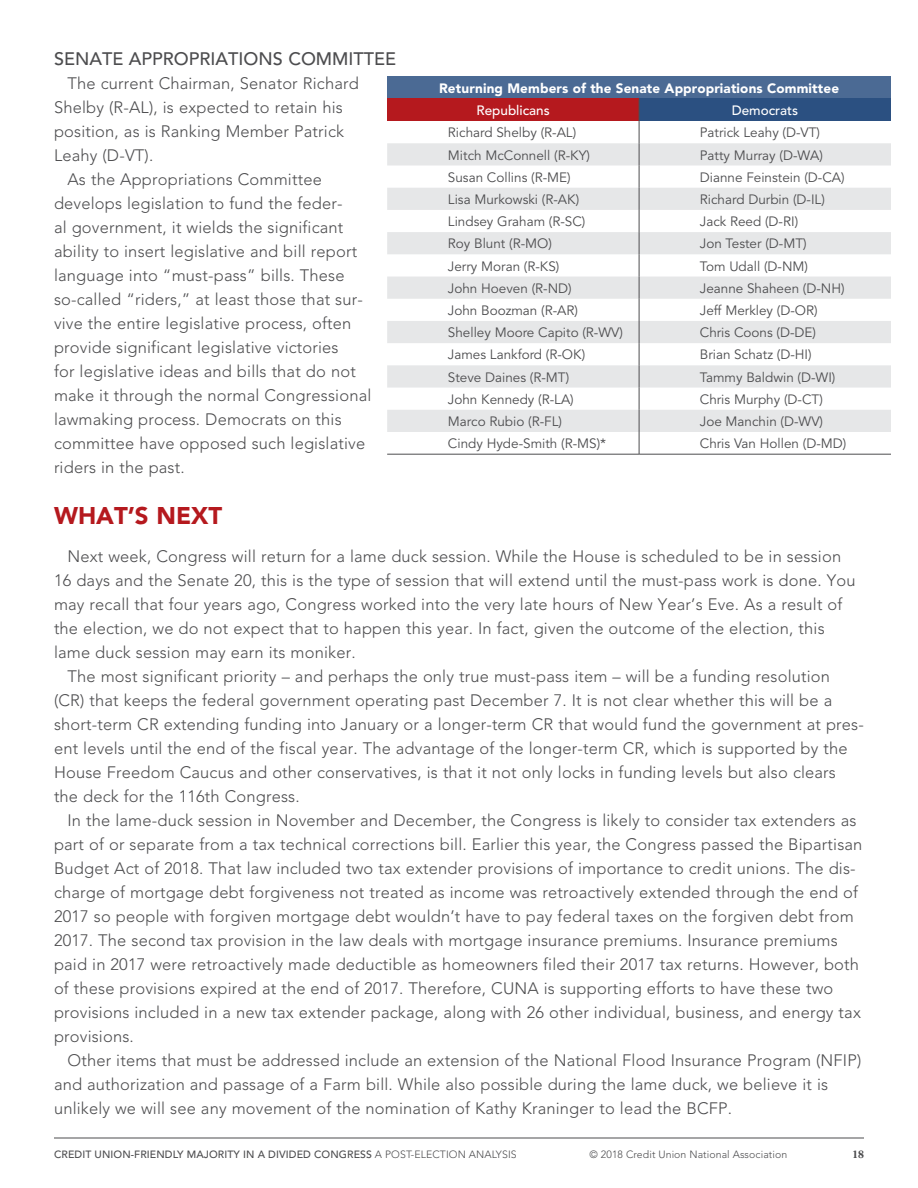
<style>
.page{position:relative;width:918px;height:1188px;background:#fff}
.page>*{position:absolute;margin:0;border:0;box-sizing:border-box;transform-origin:0 0}
.t1{font:900 24px "Avenir LT Std";color:#b5191e}
.t2{font:500 18px "Avenir LT Std";color:#4d4d4f}
.Body{font:300 16.5px/24px "Avenir LT Std";letter-spacing:.01em;color:#4d4d4f}
.Table_body{font:13.5px "Avenir LT Std";color:#4d4d4f}
.Table_Head{font:900 13.5px "Avenir LT Std";letter-spacing:.01em;color:#fff}
.Table_Subhead{font:500 13.5px "Avenir LT Std";color:#fff}
.t3{font:500 10.5px "Avenir LT Std";letter-spacing:.01em;color:#4d4d4f}
.t4{font:300 10.5px "Avenir LT Std";letter-spacing:.01em;color:#4d4d4f}
.t5{font:700 10.5px "Cheltenham Std";color:#4d4d4f}
.s1{font-weight:300}
</style>
<div class="page">
<hr style="left:54px;top:1138px;width:810px;height:1px;background:#4d4d4f">
<div style="left:387px;top:77px;width:504px;height:22px;background:#4b6a94"></div>
<div style="left:387px;top:99px;width:252px;height:22px;background:#b5191e"></div>
<div style="left:639px;top:99px;width:252px;height:22px;background:#2b5081"></div>
<svg style="left:387px;top:143px;width:504px;height:289px;fill:#e6e7e8"></svg>
<svg style="left:639px;top:99px;width:1px;height:355px"></svg>
<hr style="left:387px;top:454px;width:252px;height:1px;background:#4d4d4f">
<hr style="left:639px;top:454px;width:252px;height:1px;background:#4d4d4f">
<h3 class="t2" style="left:54px;top:49px;width:344px">SENATE APPROPRIATIONS COMMITTEE</h3>
<p class="Body" style="left:54px;top:72px;width:306px;text-indent:14px">The current Chairman, Senator Richard Shelby (R-AL), is expected to retain his position, as is Ranking Member Patrick Leahy (D-VT).</p>
<p class="Body" style="left:54px;top:168px;width:319px;text-indent:14px">As the Appropriations Committee develops legislation to fund the feder-<br>al government, it wields the significant ability to insert legislative and bill report language into “must-pass” bills. These so-called “riders,” at least those that sur&shy;vive the entire legislative process, often provide significant legislative victories<br>for legislative ideas and bills that do not make it through the normal Congressional lawmaking process. Democrats on this committee have opposed such legislative riders in the past.</p>
<h1 class="t1" style="left:54px;top:502px;width:170px">WHAT’S NEXT</h1>
<p class="Body" style="left:54px;top:544px;width:803px;text-indent:14px">Next week, Congress will return for a lame duck session. While the House is scheduled to be in session 16 days and the Senate 20, this is the type of session that will extend until the must-pass work is done. You may recall that four years ago, Congress worked into the very late hours of New Year’s Eve. As a result of the election, we do not expect that to happen this year. In fact, given the outcome of the election, this lame duck session may earn its moniker.</p>
<p class="Body" style="left:54px;top:664px;width:812px;text-indent:14px">The most significant priority – and perhaps the only true must-pass item – will be a funding resolution (CR) that keeps the federal government operating past December 7. It is not clear whether this will be a short-term CR extending funding into January or a longer-term CR that would fund the government at pres&shy;ent levels until the end of the fiscal year. The advantage of the longer-term CR, which is supported by the House Freedom Caucus and other conservatives, is that it not only locks in funding levels but also clears the deck for the 116th Congress.</p>
<p class="Body" style="left:54px;top:808px;width:810px;text-indent:14px">In the lame-duck session in November and December, the Congress is likely to consider tax extenders as part of or separate from a tax technical corrections bill. Earlier this year, the Congress passed the Bipartisan Budget Act of 2018. That law included two tax extender provisions of importance to credit unions. The dis&shy;charge of mortgage debt forgiveness not treated as income was retroactively extended through the end of 2017 so people with forgiven mortgage debt wouldn’t have to pay federal taxes on the forgiven debt from 2017. The second tax provision in the law deals with mortgage insurance premiums. Insurance premiums paid in 2017 were retroactively made deductible as homeowners filed their 2017 tax returns. However, both of these provisions expired at the end of 2017. Therefore, CUNA is supporting efforts to have these two provisions included in a new tax extender package, along with 26 other individual, business, and energy tax provisions.</p>
<p class="Body" style="left:54px;top:1048px;width:809px;text-indent:14px">Other items that must be addressed include an extension of the National Flood Insurance Program (NFIP) and authorization and passage of a Farm bill. While also possible during the lame duck, we believe it is unlikely we will see any movement of the nomination of Kathy Kraninger to lead the BCFP.</p>
<p class="Table_Head" style="left:439px;top:80px;width:402px">Returning Members of the Senate Appropriations Committee</p>
<p class="Table_Subhead" style="left:477px;top:103px;width:75px">Republicans</p>
<p class="Table_Subhead" style="left:732px;top:103px;width:68px">Democrats</p>
<p class="Table_body" style="left:448px;top:125px;width:130px">Richard Shelby (R-AL)</p>
<p class="Table_body" style="left:700px;top:125px;width:122px">Patrick Leahy (D-VT)</p>
<p class="Table_body" style="left:448px;top:147px;width:144px">Mitch McConnell (R-KY)</p>
<p class="Table_body" style="left:700px;top:147px;width:125px">Patty Murray (D-WA)</p>
<p class="Table_body" style="left:448px;top:169px;width:124px">Susan Collins (R-ME)</p>
<p class="Table_body" style="left:700px;top:169px;width:146px">Dianne Feinstein (D-CA)</p>
<p class="Table_body" style="left:448px;top:191px;width:133px">Lisa Murkowski (R-AK)</p>
<p class="Table_body" style="left:700px;top:191px;width:127px">Richard Durbin (D-IL)</p>
<p class="Table_body" style="left:448px;top:214px;width:139px">Lindsey Graham (R-SC)</p>
<p class="Table_body" style="left:700px;top:214px;width:100px">Jack Reed (D-RI)</p>
<p class="Table_body" style="left:448px;top:236px;width:106px">Roy Blunt (R-MO)</p>
<p class="Table_body" style="left:700px;top:236px;width:108px">Jon Tester (D-MT)</p>
<p class="Table_body" style="left:448px;top:258px;width:113px">Jerry Moran (R-KS)</p>
<p class="Table_body" style="left:700px;top:258px;width:110px">Tom Udall (D-NM)</p>
<p class="Table_body" style="left:448px;top:280px;width:125px">John Hoeven (R-ND)</p>
<p class="Table_body" style="left:700px;top:280px;width:146px">Jeanne Shaheen (D-NH)</p>
<p class="Table_body" style="left:448px;top:303px;width:132px">John Boozman (R-AR)</p>
<p class="Table_body" style="left:700px;top:303px;width:119px">Jeff Merkley (D-OR)</p>
<p class="Table_body" style="left:448px;top:325px;width:177px">Shelley Moore Capito (R-WV)</p>
<p class="Table_body" style="left:700px;top:325px;width:118px">Chris Coons (D-DE)</p>
<p class="Table_body" style="left:448px;top:347px;width:139px">James Lankford (R-OK)</p>
<p class="Table_body" style="left:700px;top:347px;width:113px">Brian Schatz (D-HI)</p>
<p class="Table_body" style="left:448px;top:369px;width:123px">Steve Daines (R-MT)</p>
<p class="Table_body" style="left:700px;top:369px;width:137px">Tammy Baldwin (D-WI)</p>
<p class="Table_body" style="left:448px;top:391px;width:127px">John Kennedy (R-LA)</p>
<p class="Table_body" style="left:700px;top:391px;width:125px">Chris Murphy (D-CT)</p>
<p class="Table_body" style="left:448px;top:414px;width:116px">Marco Rubio (R-FL)</p>
<p class="Table_body" style="left:700px;top:414px;width:125px">Joe Manchin (D-WV)</p>
<p class="Table_body" style="left:448px;top:436px;width:160px">Cindy Hyde-Smith (R-MS)*</p>
<p class="Table_body" style="left:700px;top:436px;width:148px">Chris Van Hollen (D-MD)</p>
<p class="t3" style="left:54px;top:1149px;width:464px">CREDIT UNION-FRIENDLY MAJORITY IN A DIVIDED CONGRESS <span class="s1">A POST-ELECTION ANALYSIS</span></p>
<p class="t4" style="left:590px;top:1149px;width:199px">© 2018 Credit Union National Association</p>
<p class="t5" style="left:852px;top:1148px;width:13px">18</p>
</div>
